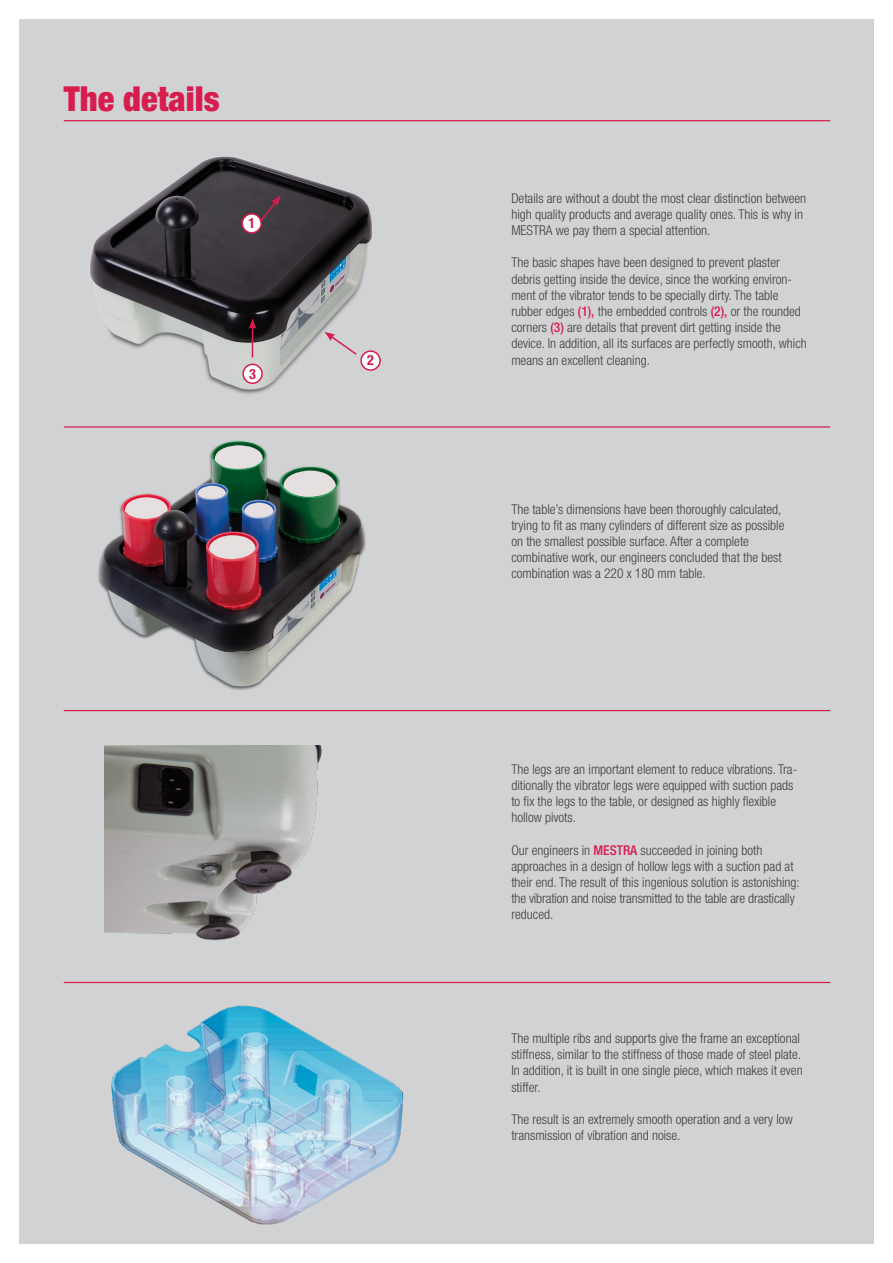
<style>
.page{position:relative;width:893px;height:1263px;background:#fff}
.page>*{position:absolute;margin:0;border:0;box-sizing:border-box;transform-origin:0 0}
.t1{font:900 condensed 34.5px "Helvetica Neue LT Std";color:#d71c4e}
.t2{font:700 condensed 14.1px "Helvetica Neue LT Std";color:#d71c4e}
.Características{font:300 condensed 13.5px/16.2px "Helvetica Neue LT Std";color:#3e3e3f}
.s1{font-weight:500;color:#d71c4e}
</style>
<div class="page">
<div style="left:19px;top:19px;width:854px;height:1224px;background:#d1d2d4"></div>
<img style="left:90px;top:156px;width:290px;height:238px">
<img style="left:98px;top:440px;width:268px;height:250px">
<img style="left:104px;top:746px;width:218px;height:195px">
<img style="left:111px;top:1005px;width:293px;height:220px">
<hr style="left:64px;top:120px;width:766px;height:1px;background:#d71c4e">
<hr style="left:64px;top:426px;width:766px;height:2px;background:#d71c4e">
<hr style="left:64px;top:710px;width:766px;height:1px;background:#d71c4e">
<hr style="left:64px;top:982px;width:766px;height:1px;background:#d71c4e">
<div style="left:242px;top:214px;width:19px;height:19px;background:#fff;border-radius:50%"></div>
<div style="left:242px;top:213px;width:20px;height:21px;border:2px solid #d71c4e;border-radius:50%"></div>
<div style="left:361px;top:351px;width:19px;height:19px;background:#fff;border-radius:50%"></div>
<div style="left:360px;top:350px;width:21px;height:21px;border:2px solid #d71c4e;border-radius:50%"></div>
<div style="left:243px;top:364px;width:19px;height:19px;background:#fff;border-radius:50%"></div>
<div style="left:242px;top:364px;width:21px;height:20px;border:2px solid #d71c4e;border-radius:50%"></div>
<svg style="left:258px;top:195px;width:23px;height:29px"></svg>
<svg style="left:324px;top:332px;width:34px;height:24px"></svg>
<hr style="left:252px;top:326px;width:1px;height:31px;background:#d71c4e">
<svg style="left:249px;top:318px;width:7px;height:11px"></svg>
<p class="t1" style="left:64px;top:77px;width:157px">The details</p>
<p class="t2" style="left:248px;top:215px;width:8px">1</p>
<p class="t2" style="left:249px;top:365px;width:8px">3</p>
<p class="t2" style="left:367px;top:352px;width:8px">2</p>
<p class="Características" style="left:511px;top:190px;width:296px">Details are without a doubt the most clear distinction between</p>
<p class="Características" style="left:511px;top:206px;width:293px">high quality products and average quality ones. This is why in</p>
<p class="Características" style="left:511px;top:222px;width:201px">MESTRA we pay them a special attention.</p>
<p class="Características" style="left:511px;top:254px;width:270px">The basic shapes have been designed to prevent plaster</p>
<p class="Características" style="left:511px;top:271px;width:297px">debris getting inside the device, since the working environ&shy;ment of the vibrator tends to be specially dirty. The table rubber edges <span class="s1">(1),</span> the embedded controls <span class="s1">(2),</span> or the rounded corners <span class="s1">(3)</span> are details that prevent dirt getting inside the device. In addition, all its surfaces are perfectly smooth, which means an excellent cleaning.</p>
<p class="Características" style="left:511px;top:501px;width:272px">The table’s dimensions have been thoroughly calculated,</p>
<p class="Características" style="left:511px;top:517px;width:275px">trying to fit as many cylinders of different size as possible</p>
<p class="Características" style="left:511px;top:533px;width:239px">on the smallest possible surface. After a complete</p>
<p class="Características" style="left:511px;top:549px;width:272px">combinative work, our engineers concluded that the best</p>
<p class="Características" style="left:511px;top:565px;width:196px">combination was a 220 x 180 mm table.</p>
<p class="Características" style="left:511px;top:761px;width:287px">The legs are an important element to reduce vibrations. Tra&shy;ditionally the vibrator legs were equipped with suction pads to fix the legs to the table, or designed as highly flexible</p>
<p class="Características" style="left:511px;top:809px;width:66px">hollow pivots.</p>
<p class="Características" style="left:511px;top:842px;width:290px">Our engineers in <span class="s1">MESTRA</span> succeeded in joining both approaches in a design of hollow legs with a suction pad at their end. The result of this ingenious solution is astonishing:</p>
<p class="Características" style="left:511px;top:890px;width:285px">the vibration and noise transmitted to the table are drastically reduced.</p>
<p class="Características" style="left:511px;top:1030px;width:293px">The multiple ribs and supports give the frame an exceptional stiffness, similar to the stiffness of those made of steel plate.<br>In addition, it is built in one single piece, which makes it even stiffer.</p>
<p class="Características" style="left:511px;top:1111px;width:283px">The result is an extremely smooth operation and a very low transmission of vibration and noise.</p>
</div>
